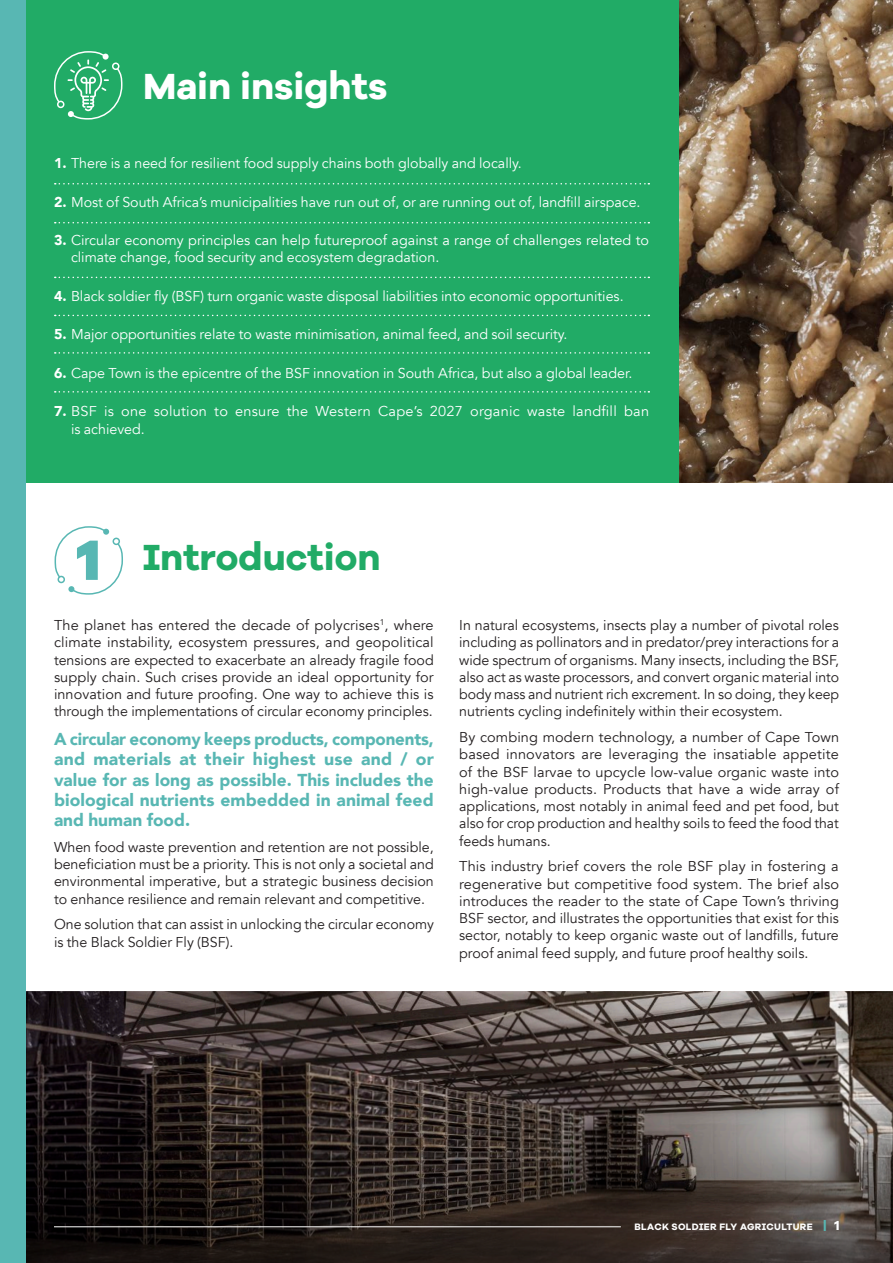
<style>
.page{position:relative;width:893px;height:1263px;background:#fff}
.page>*{position:absolute;margin:0;border:0;box-sizing:border-box;transform-origin:0 0}
.t1{font:58.65px "Galano Grotesque Alt Heavy";color:#58b7b3}
.t2{font:37.5px "Galano Grotesque Alt Bold";color:#fff}
.t3{font:37.5px "Galano Grotesque Alt Bold";color:#21ab66}
.Body_Copy{font:900 17.25px/20.2px "Avenir";letter-spacing:.005em;color:#58b7b3;text-align:justify}
.Body_Copy-2{font:14.25px/17.2px "Avenir";color:#231f20;text-align:justify}
.t4{font:14.25px/17.2px "Avenir";color:#fff}
.t5{font:14.25px/17.2px "Avenir";letter-spacing:.02em;color:#fff}
.t6{font:700 9.6px "Galano Grotesque Alt";letter-spacing:.035em;color:#fff}
.s1{font-weight:900}
.s2{font-family:"Galano Grotesque";font-size:13.5px;color:#58b7b3}
.s3{font-size:13.5px}
</style>
<div class="page">
<img style="left:26px;top:991px;width:867px;height:80px">
<svg style="left:26px;top:1071px;width:867px;height:192px;background:#372f2b"></svg>
<div style="left:0;top:0;width:893px;height:482px;background:#21ab66"></div>
<img style="left:679px;top:0;width:214px;height:482px">
<div style="left:0;top:0;width:26px;height:1263px;background:#58b7b3"></div>
<svg style="left:54px;top:51px;width:69px;height:69px"></svg>
<svg style="left:55px;top:222px;width:594px;height:1px"></svg>
<svg style="left:55px;top:352px;width:594px;height:2px"></svg>
<svg style="left:55px;top:391px;width:594px;height:2px"></svg>
<svg style="left:55px;top:183px;width:594px;height:1px"></svg>
<svg style="left:55px;top:315px;width:594px;height:1px"></svg>
<svg style="left:55px;top:277px;width:594px;height:1px"></svg>
<svg style="left:54px;top:526px;width:69px;height:69px"></svg>
<div style="left:113px;top:538px;width:7px;height:7px;border:2px solid #58b7b3;border-radius:50%"></div>
<hr style="left:54px;top:1226px;width:567px;height:1px;background:#fff">
<p class="t2" style="left:143px;top:62px;width:246px">Main insights</p>
<p class="t4" style="left:54px;top:155px;width:469px"><span class="s1">1.</span> There is a need for resilient food supply chains both globally and locally.</p>
<p class="t4" style="left:54px;top:193px;width:588px"><span class="s1">2.</span> Most of South Africa’s municipalities have run out of, or are running out of, landfill airspace.</p>
<p class="t4" style="left:71px;top:232px;width:580px;text-indent:-17px"><span class="s1">3.</span> Circular economy principles can help futureproof against a range of challenges related to climate change, food security and ecosystem degradation.</p>
<p class="t4" style="left:54px;top:288px;width:571px"><span class="s1">4.</span> Black soldier fly (BSF) turn organic waste disposal liabilities into economic opportunities.</p>
<p class="t4" style="left:54px;top:326px;width:515px"><span class="s1">5.</span> Major opportunities relate to waste minimisation, animal feed, and soil security.</p>
<p class="t4" style="left:54px;top:365px;width:580px"><span class="s1">6.</span> Cape Town is the epicentre of the BSF innovation in South Africa, but also a global leader.</p>
<p class="t5" style="left:71px;top:403px;width:580px;text-indent:-17px"><span class="s1">7.</span> BSF is one solution to ensure the Western Cape’s 2027 organic waste landfill ban is achieved.</p>
<p class="t1" style="left:76px;top:521px;width:26px">1</p>
<p class="t3" style="left:143px;top:533px;width:239px">Introduction</p>
<p class="Body_Copy-2" style="left:54px;top:617px;width:381px">The planet has entered the decade of polycrises<sup>1</sup>, where climate instability, ecosystem pressures, and geopolitical tensions are expected to exacerbate an already fragile food supply chain. Such crises provide an ideal opportunity for innovation and future proofing. One way to achieve this is through the implementations of circular economy principles.</p>
<p class="Body_Copy" style="left:54px;top:728px;width:381px">A circular economy keeps products, components, and materials at their highest use and / or value for as long as possible. This includes the biological nutrients embedded in animal feed and human food.</p>
<p class="Body_Copy-2" style="left:54px;top:838px;width:381px">When food waste prevention and retention are not possible, beneficiation must be a priority. This is not only a societal and environmental imperative, but a strategic business decision to enhance resilience and remain relevant and competitive.</p>
<p class="Body_Copy-2" style="left:54px;top:916px;width:381px">One solution that can assist in unlocking the circular economy is the Black Soldier Fly (BSF).</p>
<p class="Body_Copy-2" style="left:459px;top:617px;width:381px">In natural ecosystems, insects play a number of pivotal roles including as pollinators and in predator/prey interactions for a wide spectrum of organisms. Many insects, including the BSF, also act as waste processors, and convert organic material into body mass and nutrient rich excrement. In so doing, they keep nutrients cycling indefinitely within their ecosystem.</p>
<p class="Body_Copy-2" style="left:459px;top:729px;width:381px">By combing modern technology, a number of Cape Town based innovators are leveraging the insatiable appetite of the BSF larvae to upcycle low-value organic waste into high-value products. Products that have a wide array of applications, most notably in animal feed and pet food, but also for crop production and healthy soils to feed the food that feeds humans.</p>
<p class="Body_Copy-2" style="left:459px;top:858px;width:381px">This industry brief covers the role BSF play in fostering a regenerative but competitive food system. The brief also introduces the reader to the state of Cape Town’s thriving BSF sector, and illustrates the opportunities that exist for this sector, notably to keep organic waste out of landfills, future proof animal feed supply, and future proof healthy soils.</p>
<p class="t6" style="left:635px;top:1221px;width:207px">BLACK SOLDIER FLY AGRICULTURE <span class="s2">|</span> <span class="s3">1</span></p>
</div>
